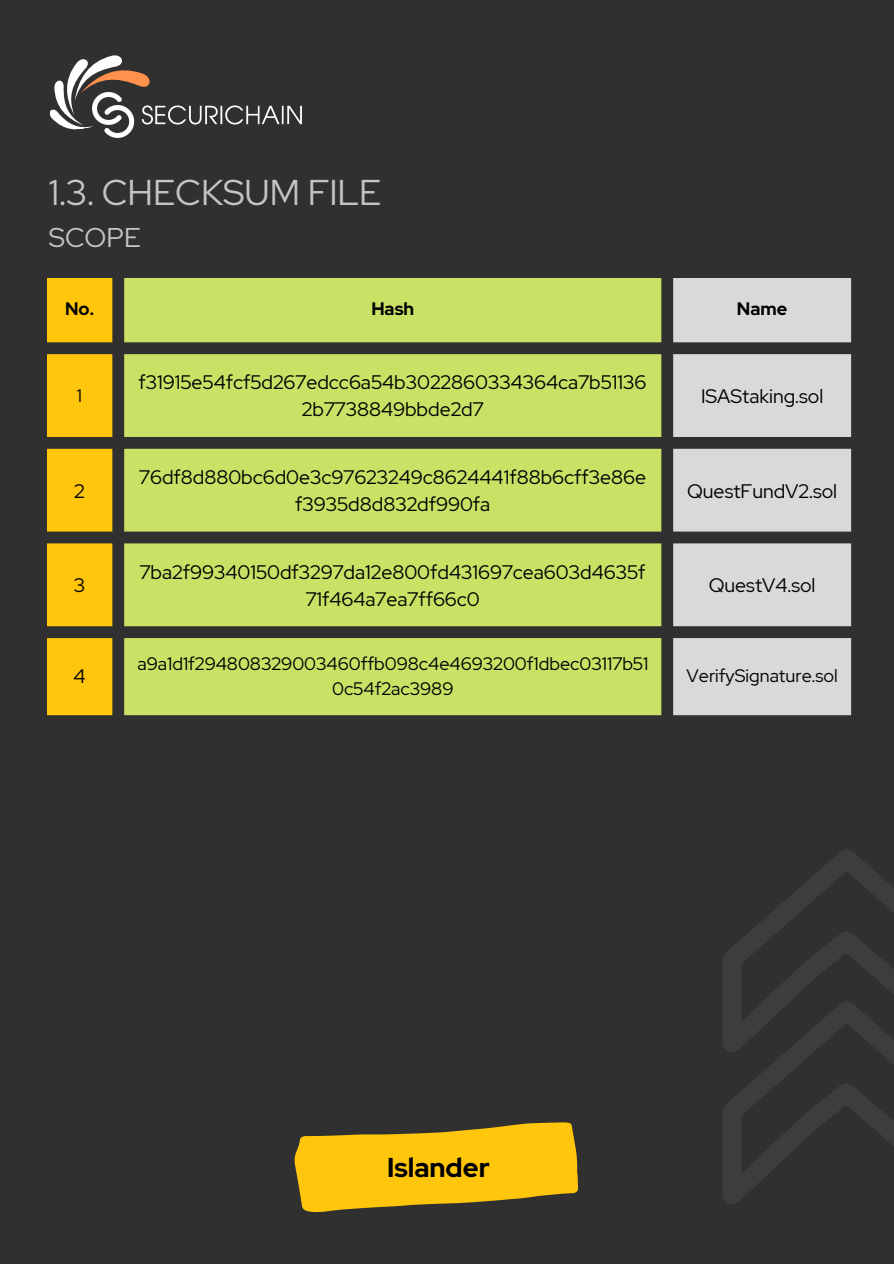
<style>
.page{position:relative;width:894px;height:1264px;background:#fff}
.page>*{position:absolute;margin:0;border:0;box-sizing:border-box;transform-origin:0 0}
.t1{font:35.7px "Red Hat Display";color:#c4c4c4}
.t2{font:700 27.15px "Red Hat Display";color:#000}
.t3{font:27px "Red Hat Display";color:#c4c4c4}
.t4{font:19.5px/27px "Red Hat Display";color:#000;text-align:center}
.t5{font:18px/24.8px "Red Hat Display";color:#000;text-align:center}
.t6{font:700 18px "Red Hat Display";color:#000}
</style>
<div class="page">
<div style="left:0;top:0;width:893px;height:1263px;background:#303030"></div>
<svg style="left:723px;top:850px;width:170px;height:354px"></svg>
<img style="left:50px;top:55px;width:252px;height:83px">
<svg style="left:47px;top:278px;width:65px;height:437px;background:#e8b50e"></svg>
<svg style="left:124px;top:278px;width:537px;height:437px;background:#b8ce5f"></svg>
<svg style="left:673px;top:278px;width:177px;height:437px;background:#c6c6c6"></svg>
<svg style="left:294px;top:1122px;width:284px;height:90px"></svg>
<p class="t1" style="left:49px;top:168px;width:334px">1.3. CHECKSUM FILE</p>
<p class="t3" style="left:49px;top:220px;width:93px">SCOPE</p>
<p class="t6" style="left:65px;top:297px;width:30px">No.</p>
<p class="t6" style="left:371px;top:297px;width:44px">Hash</p>
<p class="t6" style="left:736px;top:297px;width:52px">Name</p>
<p class="t5" style="left:77px;top:383px;width:7px">1</p>
<p class="t4" style="left:139px;top:369px;width:509px">f31915e54fcf5d267edcc6a54b3022860334364ca7b51136<br>2b7738849bbde2d7</p>
<p class="t4" style="left:701px;top:382px;width:124px">ISAStaking.sol</p>
<p class="t4" style="left:74px;top:477px;width:12px">2</p>
<p class="t4" style="left:139px;top:463px;width:508px">76df8d880bc6d0e3c97623249c8624441f88b6cff3e86e f3935d8d832df990fa</p>
<p class="t4" style="left:687px;top:477px;width:151px">QuestFundV2.sol</p>
<p class="t4" style="left:74px;top:571px;width:13px">3</p>
<p class="t4" style="left:140px;top:558px;width:507px">7ba2f99340150df3297da12e800fd431697cea603d4635f<br>71f464a7ea7ff66c0</p>
<p class="t4" style="left:708px;top:571px;width:108px">QuestV4.sol</p>
<p class="t4" style="left:73px;top:663px;width:14px">4</p>
<p class="t5" style="left:137px;top:651px;width:512px">a9a1d1f294808329003460ffb098c4e4693200f1dbec03117b51<br>0c54f2ac3989</p>
<p class="t5" style="left:686px;top:663px;width:153px">VerifySignature.sol</p>
<p class="t2" style="left:387px;top:1149px;width:104px">Islander</p>
</div>
